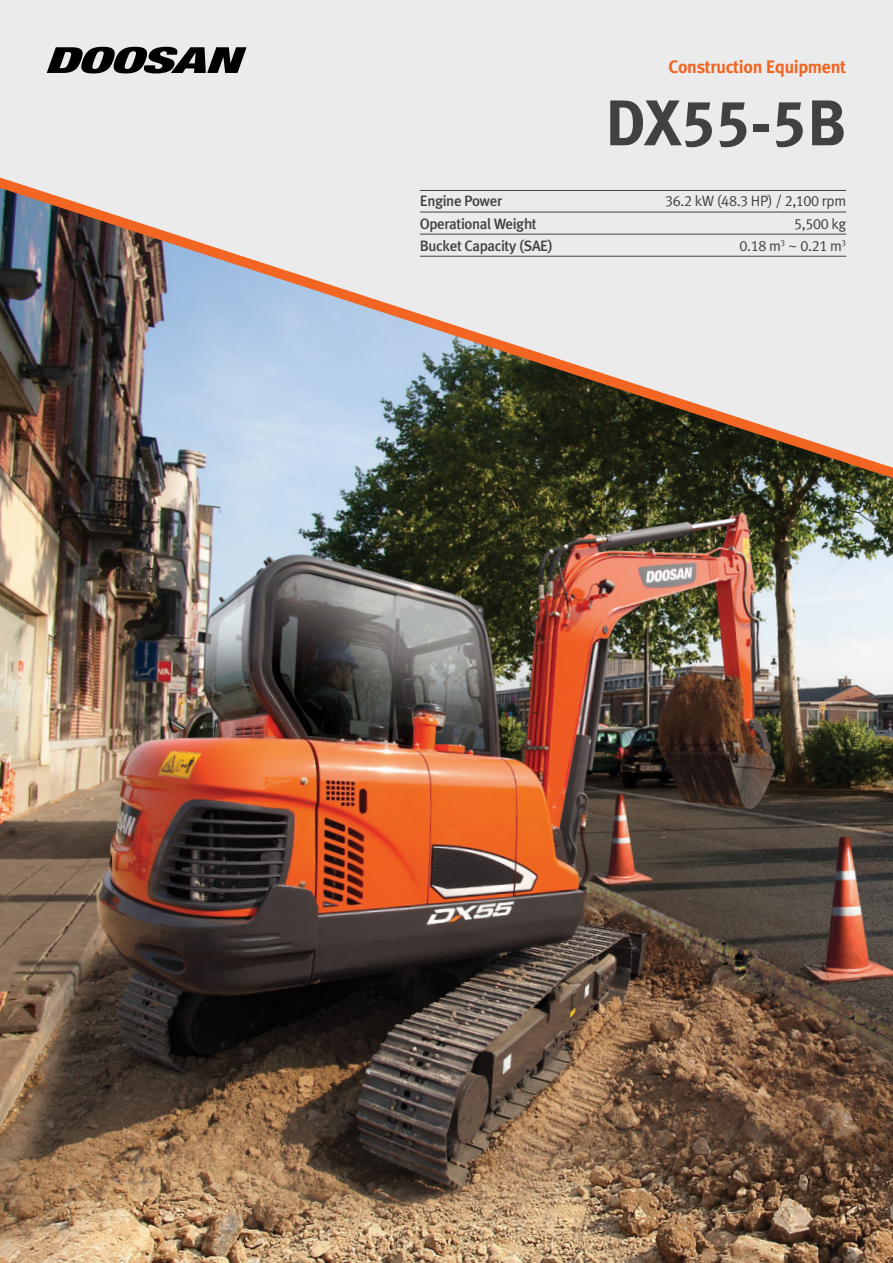
<style>
.page{position:relative;width:893px;height:1263px;background:#fff}
.page>*{position:absolute;margin:0;border:0;box-sizing:border-box;transform-origin:0 0}
.t1{font:700 64.5px "Meta Plus Lining";color:#414042}
.t2{font:700 18px "Meta Plus";letter-spacing:-.02em;color:#f26522}
.t3{font:500 15px/22.5px "Meta Plus Lining";letter-spacing:-.025em;color:#414042}
.t4{font:15px/22.5px "Meta Plus Lining Normal";letter-spacing:-.025em;color:#414042;text-align:right}
</style>
<div class="page">
<img style="left:0;top:0;width:893px;height:1263px">
<p class="t2" style="left:669px;top:57px;width:179px">Construction Equipment</p>
<h1 class="t1" style="left:605px;top:86px;width:243px">DX55-5B</h1>
<p class="t3" style="left:420px;top:190px;width:134px">Engine Power<br>Operational Weight<br>Bucket Capacity (SAE)</p>
<p class="t4" style="left:665px;top:190px;width:182px">36.2 kW (48.3 HP) / 2,100 rpm<br>5,500 kg<br>0.18 m<sup>3</sup> ~ 0.21 m<sup>3</sup></p>
</div>
